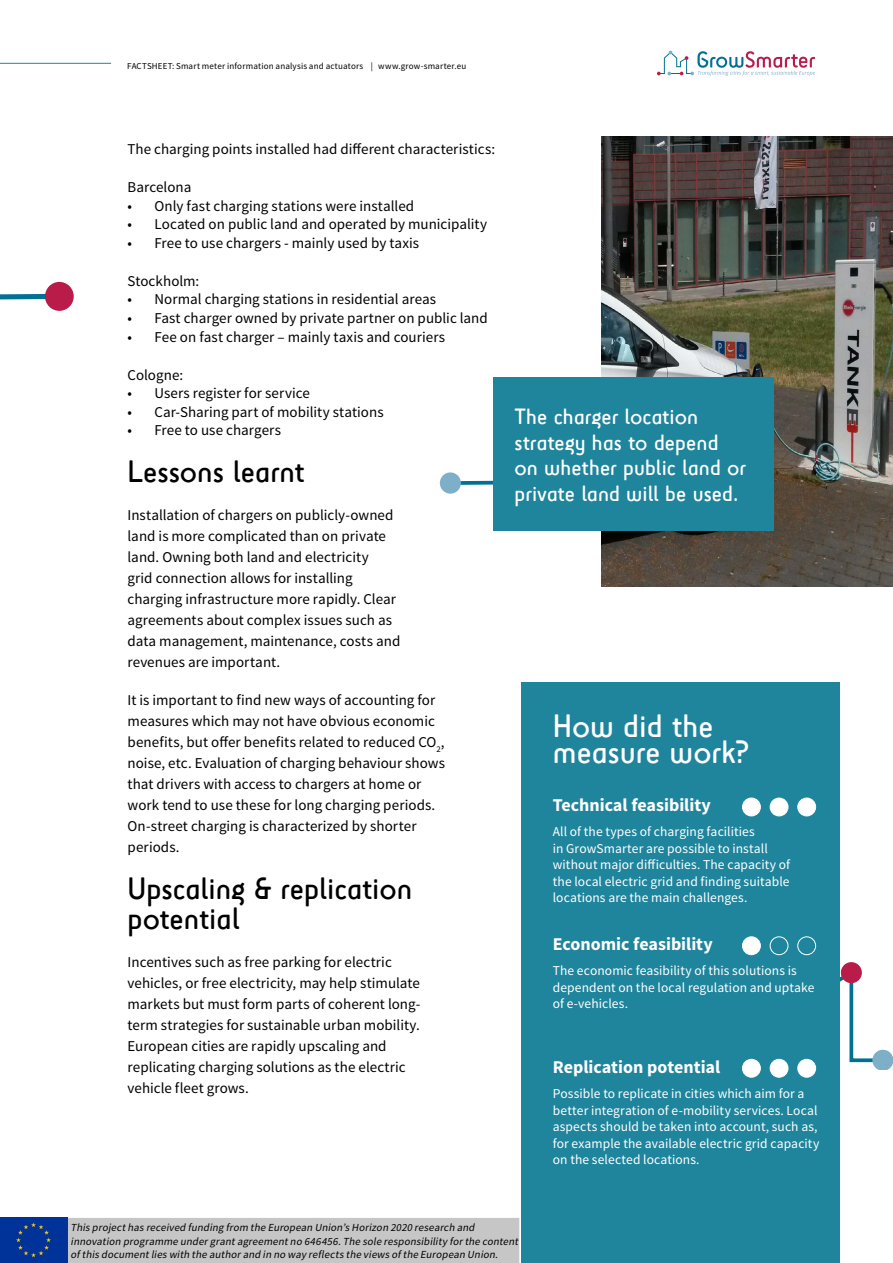
<style>
.page{position:relative;width:893px;height:1263px;background:#fff}
.page>*{position:absolute;margin:0;border:0;box-sizing:border-box;transform-origin:0 0}
.t1{font:33px/25.5px "Sci Fly Sans";color:#fff}
.t2{font:31.5px/30px "Sci Fly Sans";color:#000}
.t3{font:22.5px/25.5px "Sci Fly Sans";color:#fff}
.t4{font:700 18px "Source Sans Pro";color:#fff}
.t5{font:15px/21px "Source Sans Pro";color:#000}
.t6{font:13.5px/16.5px "Source Sans Pro";letter-spacing:.005em;color:#fff}
.t7{font:italic 10.8px/13.5px "Source Sans Pro";color:#000}
.t8{font:9px "Source Sans Pro";letter-spacing:.02em;color:#000}
</style>
<div class="page">
<div style="left:521px;top:682px;width:319px;height:581px;background:#1f859d"></div>
<svg style="left:439px;top:357px;width:163px;height:137px"></svg>
<svg style="left:0;top:281px;width:74px;height:30px"></svg>
<img style="left:602px;top:136px;width:291px;height:451px">
<div style="left:493px;top:377px;width:281px;height:153px;background:#1f859d"></div>
<hr style="left:0;top:63px;width:111px;height:1px;background:#1f859d">
<svg style="left:657px;top:51px;width:158px;height:25px"></svg>
<svg style="left:840px;top:962px;width:53px;height:107px"></svg>
<div style="left:841px;top:962px;width:21px;height:21px;background:#b91c49;border-radius:50%"></div>
<div style="left:742px;top:798px;width:18px;height:18px;background:#fff;border-radius:50%"></div>
<div style="left:742px;top:798px;width:19px;height:18px;border:1px solid #fff;border-radius:50%"></div>
<div style="left:770px;top:798px;width:18px;height:18px;background:#fff;border-radius:50%"></div>
<div style="left:770px;top:798px;width:18px;height:18px;border:1px solid #fff;border-radius:50%"></div>
<div style="left:798px;top:798px;width:18px;height:18px;background:#fff;border-radius:50%"></div>
<div style="left:797px;top:798px;width:19px;height:18px;border:1px solid #fff;border-radius:50%"></div>
<div style="left:742px;top:1059px;width:18px;height:18px;background:#fff;border-radius:50%"></div>
<div style="left:742px;top:1059px;width:19px;height:18px;border:1px solid #fff;border-radius:50%"></div>
<div style="left:770px;top:1059px;width:18px;height:18px;background:#fff;border-radius:50%"></div>
<div style="left:770px;top:1059px;width:18px;height:18px;border:1px solid #fff;border-radius:50%"></div>
<div style="left:798px;top:1059px;width:18px;height:18px;background:#fff;border-radius:50%"></div>
<div style="left:797px;top:1059px;width:19px;height:18px;border:1px solid #fff;border-radius:50%"></div>
<div style="left:742px;top:937px;width:18px;height:18px;background:#fff;border-radius:50%"></div>
<div style="left:742px;top:936px;width:19px;height:19px;border:1px solid #fff;border-radius:50%"></div>
<div style="left:770px;top:936px;width:18px;height:19px;border:1px solid #fff;border-radius:50%"></div>
<div style="left:797px;top:936px;width:19px;height:19px;border:1px solid #fff;border-radius:50%"></div>
<div style="left:0;top:1217px;width:520px;height:46px;background:#c6c6c6"></div>
<img style="left:0;top:1218px;width:68px;height:45px">
<p class="t8" style="left:127px;top:61px;width:340px">FACTSHEET: Smart meter information analysis and actuators | www.grow-smarter.eu</p>
<p class="t5" style="left:128px;top:139px;width:369px">The charging points installed had different characteristics:</p>
<p class="t5" style="left:128px;top:177px;width:65px">Barcelona</p>
<p class="t5" style="left:128px;top:196px;width:288px">• Only fast charging stations were installed</p>
<p class="t5" style="left:128px;top:214px;width:361px">• Located on public land and operated by municipality</p>
<p class="t5" style="left:128px;top:233px;width:293px">• Free to use chargers - mainly used by taxis</p>
<p class="t5" style="left:128px;top:271px;width:73px">Stockholm:</p>
<p class="t5" style="left:128px;top:289px;width:310px">• Normal charging stations in residential areas</p>
<p class="t5" style="left:128px;top:308px;width:362px">• Fast charger owned by private partner on public land</p>
<p class="t5" style="left:128px;top:326px;width:319px">• Fee on fast charger – mainly taxis and couriers</p>
<p class="t5" style="left:128px;top:364px;width:57px">Cologne:</p>
<p class="t5" style="left:128px;top:383px;width:184px">• Users register for service</p>
<p class="t5" style="left:128px;top:401px;width:258px">• Car-Sharing part of mobility stations</p>
<p class="t5" style="left:128px;top:420px;width:155px">• Free to use chargers</p>
<h2 class="t2" style="left:128px;top:456px;width:179px">Lessons learnt</h2>
<p class="t5" style="left:128px;top:505px;width:274px">Installation of chargers on publicly-owned land is more complicated than on private land. Owning both land and electricity<br>grid connection allows for installing charging infrastructure more rapidly. Clear agreements about complex issues such as data management, maintenance, costs and revenues are important.</p>
<p class="t5" style="left:128px;top:690px;width:319px">It is important to find new ways of accounting for measures which may not have obvious economic benefits, but offer benefits related to reduced CO<sub>2</sub>, noise, etc. Evaluation of charging behaviour shows that drivers with access to chargers at home or work tend to use these for long charging periods.<br>On-street charging is characterized by shorter periods.</p>
<h2 class="t2" style="left:128px;top:873px;width:286px">Upscaling &amp; replication potential</h2>
<p class="t5" style="left:128px;top:952px;width:294px">Incentives such as free parking for electric vehicles, or free electricity, may help stimulate markets but must form parts of coherent long&shy;term strategies for sustainable urban mobility.<br>European cities are rapidly upscaling and replicating charging solutions as the electric vehicle fleet grows.</p>
<h3 class="t3" style="left:514px;top:404px;width:233px">The charger location strategy has to depend on whether public land or private land will be used.</h3>
<h1 class="t1" style="left:553px;top:713px;width:198px">How did the measure work?</h1>
<p class="t4" style="left:553px;top:794px;width:160px">Technical feasibility</p>
<p class="t6" style="left:553px;top:824px;width:239px">All of the types of charging facilities<br>in GrowSmarter are possible to install without major difficulties. The capacity of the local electric grid and finding suitable locations are the main challenges.</p>
<p class="t4" style="left:553px;top:933px;width:162px">Economic feasibility</p>
<p class="t6" style="left:553px;top:963px;width:263px">The economic feasibility of this solutions is dependent on the local regulation and uptake of e-vehicles.</p>
<p class="t4" style="left:553px;top:1056px;width:169px">Replication potential</p>
<p class="t6" style="left:553px;top:1086px;width:268px">Possible to replicate in cities which aim for a better integration of e-mobility services. Local aspects should be taken into account, such as, for example the available electric grid capacity on the selected locations.</p>
<p class="t7" style="left:71px;top:1221px;width:451px">This projecthas received funding from the European Union’s Horizon 2020 research and innovation programme undergrantagreementno 646456.The sole responsibility forthe content ofthis documentlies with the authorand in no way reflects the views ofthe European Union.</p>
</div>
